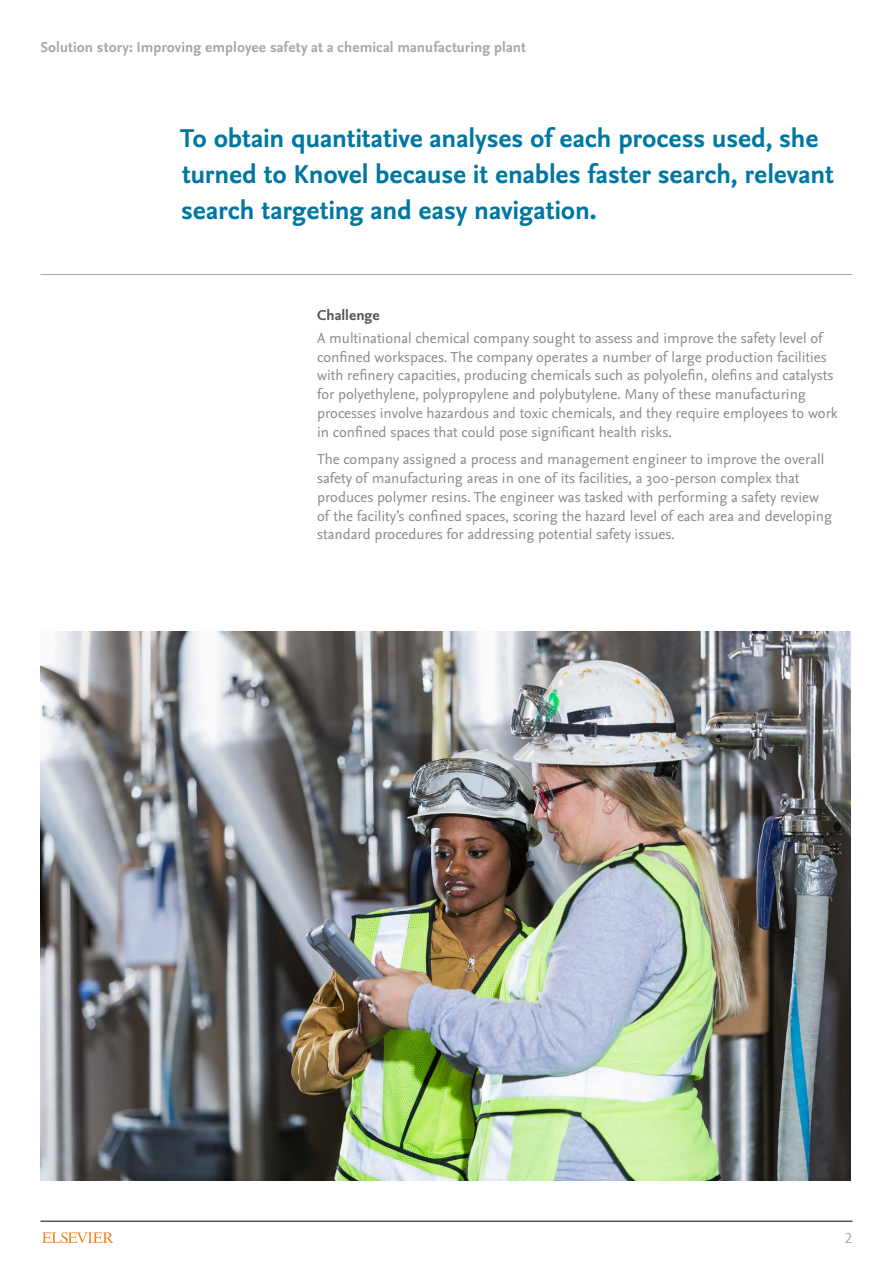
<style>
.page{position:relative;width:893px;height:1263px;background:#fff}
.page>*{position:absolute;margin:0;border:0;box-sizing:border-box;transform-origin:0 0}
.t1{font:700 27px/36px "Nexus Sans OT";letter-spacing:-.005em;color:#0077a0}
.t2{font:15px/18.8px "Nexus Sans OT";color:#878a8e}
.t3{font:700 15px "Nexus Sans OT";letter-spacing:.005em;color:#a5a7aa}
.t4{font:700 15px "Nexus Sans OT";color:#52555b}
.t5{font:15px "Nexus Sans OT";color:#a5a7aa}
</style>
<div class="page">
<hr style="left:40px;top:1221px;width:812px;height:1px;background:#000">
<svg style="left:42px;top:1232px;width:71px;height:11px"></svg>
<hr style="left:40px;top:274px;width:812px;height:1px;background:#a5a7aa">
<img style="left:40px;top:631px;width:811px;height:549px">
<p class="t3" style="left:40px;top:38px;width:487px">Solution story: Improving employee safety at a chemical manufacturing plant</p>
<h1 class="t1" style="left:180px;top:121px;width:655px">To obtain quantitative analyses of each process used, she turned to Knovel because it enables faster search, relevant search targeting and easy navigation.</h1>
<p class="t4" style="left:317px;top:306px;width:64px">Challenge</p>
<p class="t2" style="left:317px;top:329px;width:522px">A multinational chemical company sought to assess and improve the safety level of confined workspaces. The company operates a number of large production facilities with refinery capacities, producing chemicals such as polyolefin, olefins and catalysts for polyethylene, polypropylene and polybutylene. Many of these manufacturing processes involve hazardous and toxic chemicals, and they require employees to work in confined spaces that could pose significant health risks.</p>
<p class="t2" style="left:317px;top:451px;width:516px">The company assigned a process and management engineer to improve the overall safety of manufacturing areas in one of its facilities, a 300-person complex that produces polymer resins. The engineer was tasked with performing a safety review of the facility’s confined spaces, scoring the hazard level of each area and developing standard procedures for addressing potential safety issues.</p>
<p class="t5" style="left:845px;top:1229px;width:9px">2</p>
</div>
